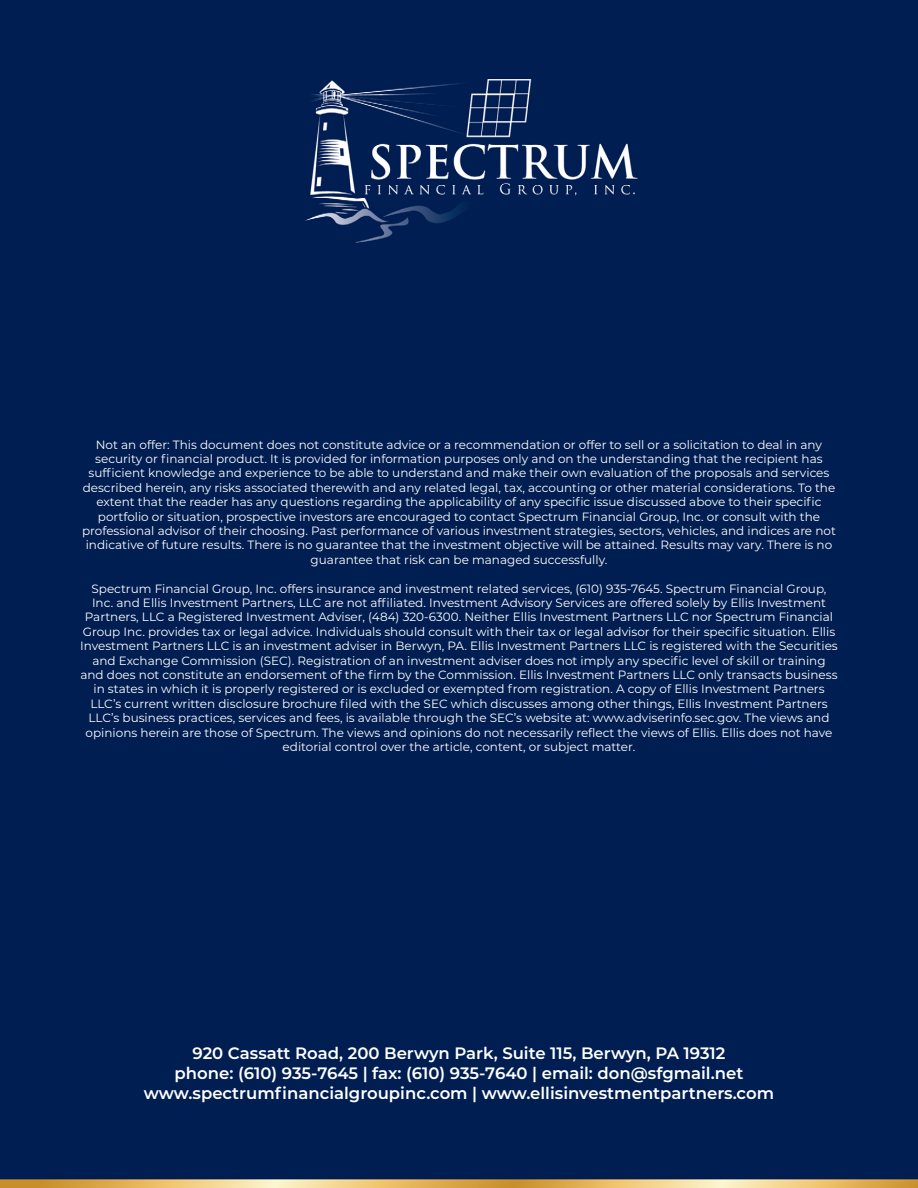
<style>
.page{position:relative;width:918px;height:1188px;background:#001e51}
.page>*{position:absolute;margin:0;border:0;box-sizing:border-box;transform-origin:0 0}
.t1{font:700 18px "New Frank";letter-spacing:.02em;color:#fff}
.t2{font:600 16.5px/19.8px "Montserrat";color:#fff;text-align:center}
.t3{font:12px/14.4px "Montserrat";color:#fff;text-align:center}
</style>
<div class="page">
<p class="t3" style="left:82px;top:437px;width:755px">Not an offer: This document does not constitute advice or a recommendation or offer to sell or a solicitation to deal in any security or financial product. It is provided for information purposes only and on the understanding that the recipient has sufficient knowledge and experience to be able to understand and make their own evaluation of the proposals and services described herein, any risks associated therewith and any related legal, tax, accounting or other material considerations. To the extent that the reader has any questions regarding the applicability of any specific issue discussed above to their specific portfolio or situation, prospective investors are encouraged to contact Spectrum Financial Group, Inc. or consult with the professional advisor of their choosing. Past performance of various investment strategies, sectors, vehicles, and indices are not indicative of future results. There is no guarantee that the investment objective will be attained. Results may vary. There is no guarantee that risk can be managed successfully.</p>
<p class="t3" style="left:80px;top:581px;width:759px">Spectrum Financial Group, Inc. offers insurance and investment related services, (610) 935-7645. Spectrum Financial Group, Inc. and Ellis Investment Partners, LLC are not affiliated. Investment Advisory Services are offered solely by Ellis Investment Partners, LLC a Registered Investment Adviser, (484) 320-6300. Neither Ellis Investment Partners LLC nor Spectrum Financial Group Inc. provides tax or legal advice. Individuals should consult with their tax or legal advisor for their specific situation. Ellis Investment Partners LLC is an investment adviser in Berwyn, PA. Ellis Investment Partners LLC is registered with the Securities and Exchange Commission (SEC). Registration of an investment adviser does not imply any specific level of skill or training and does not constitute an endorsement of the firm by the Commission. Ellis Investment Partners LLC only transacts business in states in which it is properly registered or is excluded or exempted from registration. A copy of Ellis Investment Partners LLC’s current written disclosure brochure filed with the SEC which discusses among other things, Ellis Investment Partners LLC’s business practices, services and fees, is available through the SEC’s website at: www.adviserinfo.sec.gov. The views and opinions herein are those of Spectrum. The views and opinions do not necessarily reflect the views of Ellis. Ellis does not have editorial control over the article, content, or subject matter.</p>
<h2 class="t2" style="left:144px;top:1043px;width:632px">920 Cassatt Road, 200 Berwyn Park, Suite 115, Berwyn, PA 19312<br>phone: (610) 935-7645 | fax: (610) 935-7640 | email: don@sfgmail.net www.spectrumfinancialgroupinc.com | www.ellisinvestmentpartners.com</h2>
<h1 class="t1" style="left:230px;top:1076px;width:459px">YOUR LOGO, CONTACT INFO AND DISCLOSURE HERE</h1>
</div>
